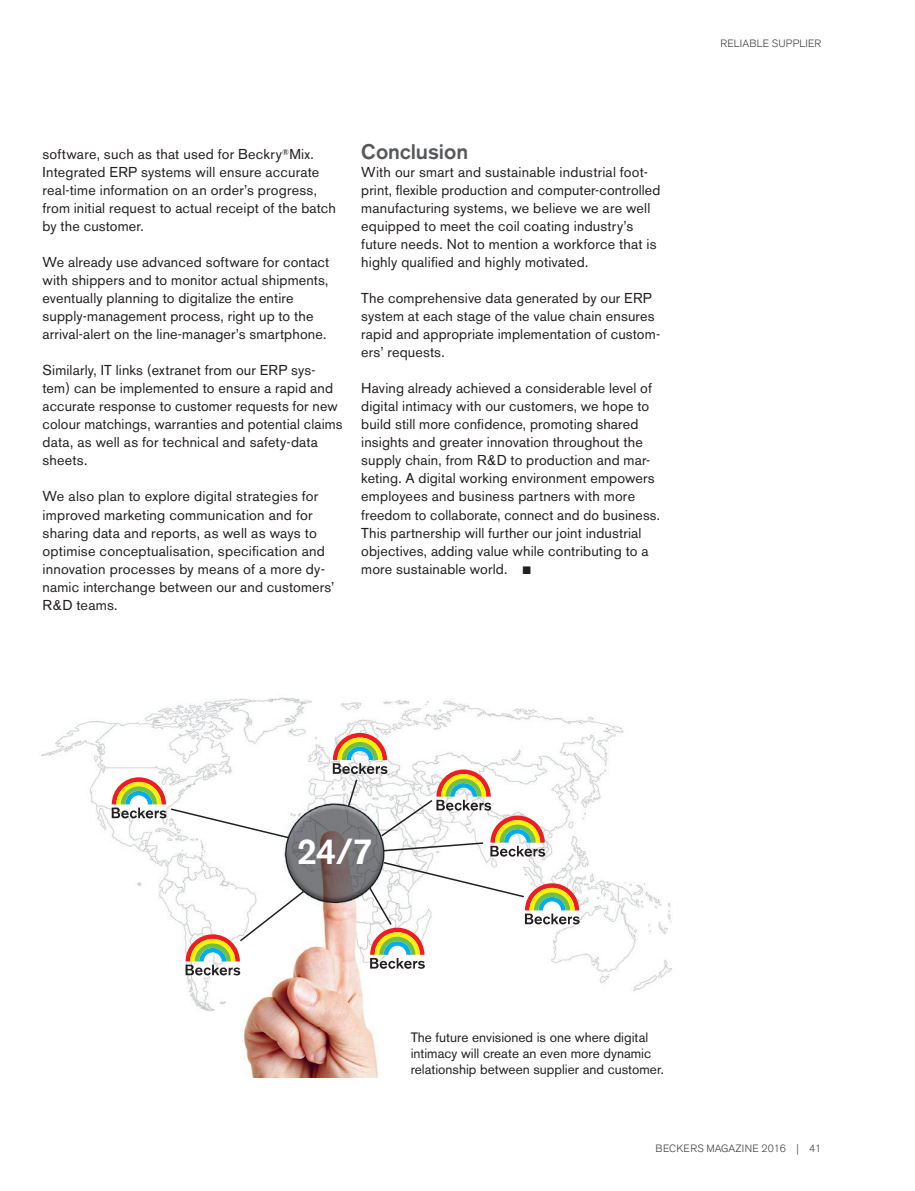
<style>
.page{position:relative;width:915px;height:1191px;background:#fff}
.page>*{position:absolute;margin:0;border:0;box-sizing:border-box;transform-origin:0 0}
.t1{font:500 36px "Akzidenz Grotesk BE";color:#fff}
.t2{font:500 21px "Akzidenz Grotesk BE";color:#57585a}
.t3{font:14.25px/18px "Akzidenz Grotesk BE";letter-spacing:.01em;color:#231f20}
.t4{font:13.5px/16.2px "Akzidenz Grotesk BE";color:#231f20}
.t5{font:300 10.5px "Akzidenz Grotesk BE";letter-spacing:-.005em;color:#3e3e3f}
.t6{font:300 10.5px "Akzidenz Grotesk BE";letter-spacing:.015em;color:#3e3e3f}
.s1{font-family:"Monotype Sorts";font-size:10.5px}
</style>
<div class="page">
<img style="left:41px;top:697px;width:632px;height:380px">
<svg style="left:185px;top:889px;width:120px;height:86px"></svg>
<svg style="left:112px;top:777px;width:178px;height:62px"></svg>
<svg style="left:333px;top:733px;width:246px;height:235px"></svg>
<p class="t3" style="left:43px;top:145px;width:295px">software, such as that used for Beckry<sup>®</sup>Mix.<br>Integrated ERP systems will ensure accurate real-time information on an order’s progress, from initial request to actual receipt of the batch by the customer.</p>
<p class="t3" style="left:43px;top:253px;width:288px">We already use advanced software for contact with shippers and to monitor actual shipments, eventually planning to digitalize the entire supply-management process, right up to the arrival-alert on the line-manager’s smartphone.</p>
<p class="t3" style="left:43px;top:361px;width:301px">Similarly, IT links (extranet from our ERP sys&shy;tem) can be implemented to ensure a rapid and accurate response to customer requests for new colour matchings, warranties and potential claims data, as well as for technical and safety-data sheets.</p>
<p class="t3" style="left:43px;top:487px;width:293px">We also plan to explore digital strategies for improved marketing communication and for sharing data and reports, as well as ways to optimise conceptualisation, specification and innovation processes by means of a more dy&shy;namic interchange between our and customers’ R&amp;D teams.</p>
<h2 class="t2" style="left:361px;top:139px;width:108px">Conclusion</h2>
<p class="t3" style="left:361px;top:163px;width:300px">With our smart and sustainable industrial foot&shy;print, flexible production and computer-controlled manufacturing systems, we believe we are well equipped to meet the coil coating industry’s future needs. Not to mention a workforce that is highly qualified and highly motivated.</p>
<p class="t3" style="left:361px;top:289px;width:300px">The comprehensive data generated by our ERP system at each stage of the value chain ensures rapid and appropriate implementation of custom&shy;ers’ requests.</p>
<p class="t3" style="left:361px;top:379px;width:300px">Having already achieved a considerable level of digital intimacy with our customers, we hope to build still more confidence, promoting shared insights and greater innovation throughout the supply chain, from R&amp;D to production and mar&shy;keting. A digital working environment empowers employees and business partners with more freedom to collaborate, connect and do business.<br>This partnership will further our joint industrial objectives, adding value while contributing to a more sustainable world. <span class="s1">n</span></p>
<p class="t6" style="left:720px;top:37px;width:102px">RELIABLE SUPPLIER</p>
<h1 class="t1" style="left:297px;top:829px;width:77px">24/7</h1>
<p class="t4" style="left:410px;top:1029px;width:254px">The future envisioned is one where digital intimacy will create an even more dynamic relationship between supplier and customer.</p>
<p class="t5" style="left:655px;top:1142px;width:167px">BECKERS MAGAZINE 2016 | 41</p>
</div>
